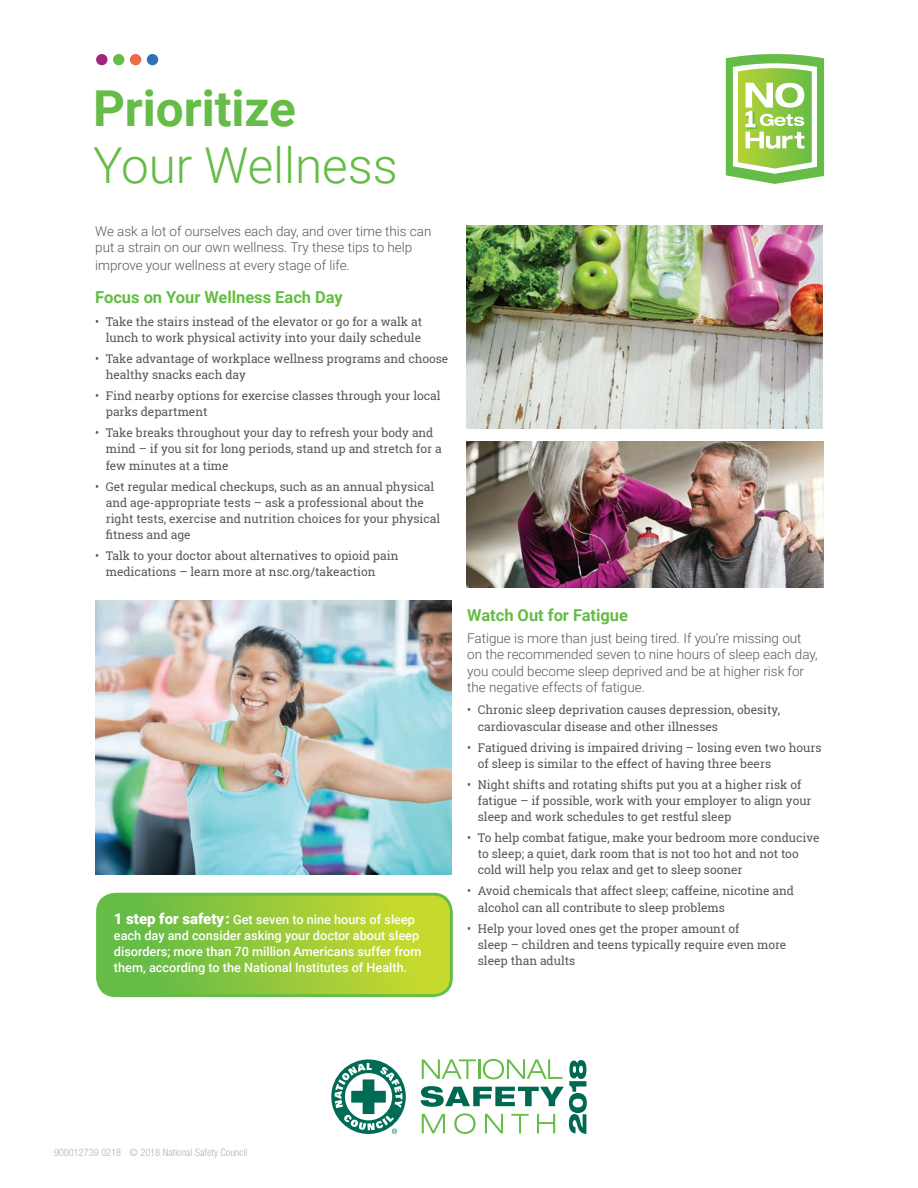
<style>
.page{position:relative;width:918px;height:1188px;background:#fff}
.page>*{position:absolute;margin:0;border:0;box-sizing:border-box;transform-origin:0 0}
.t1{font:300 49.5px/57px "Roboto";color:#65bc46}
.t2{font:700 16.5px "Roboto";color:#65bc46}
.t3{font:300 13.5px/16.2px "Roboto";color:#57585a}
.t4{font:500 12.75px/16.2px "Roboto";color:#fff}
.t5{font:12px/16.2px "Roboto Slab";color:#57585a}
.t6{font:300 condensed 10.35px "Helvetica Neue LT Std";color:#b2b3b7}
.s1{font-weight:700}
.s2{font-weight:900;font-size:15px}
</style>
<div class="page">
<svg style="left:98px;top:894px;width:353px;height:102px;background:#96c93b"></svg>
<div style="left:96px;top:54px;width:12px;height:11px;background:#9f257d;border-radius:50%"></div>
<div style="left:130px;top:54px;width:11px;height:11px;background:#ec6b48;border-radius:50%"></div>
<div style="left:147px;top:54px;width:11px;height:11px;background:#3170b8;border-radius:50%"></div>
<div style="left:113px;top:54px;width:11px;height:11px;background:#65bc46;border-radius:50%"></div>
<div style="left:96px;top:893px;width:357px;height:104px;border:3px solid #65bc46;border-radius:18px"></div>
<img style="left:95px;top:600px;width:356px;height:275px">
<svg style="left:726px;top:54px;width:98px;height:130px"></svg>
<img style="left:467px;top:442px;width:357px;height:145px">
<img style="left:467px;top:226px;width:356px;height:203px">
<svg style="left:421px;top:1059px;width:166px;height:75px"></svg>
<svg style="left:331px;top:1059px;width:75px;height:75px"></svg>
<svg style="left:335px;top:1063px;width:68px;height:71px"></svg>
<h1 class="t1" style="left:93px;top:78px;width:306px"><span class="s1">Prioritize<br></span>Your Wellness</h1>
<p class="t3" style="left:95px;top:223px;width:338px">We ask a lot of ourselves each day, and over time this can put a strain on our own wellness. Try these tips to help</p>
<p class="t3" style="left:95px;top:257px;width:256px">improve your wellness at every stage of life.</p>
<h2 class="t2" style="left:95px;top:286px;width:249px">Focus on Your Wellness Each Day</h2>
<p class="t5" style="left:95px;top:313px;width:328px;text-align:right">• Take the stairs instead of the elevator or go for a walk at lunch to work physical activity into your daily schedule</p>
<p class="t5" style="left:106px;top:350px;width:344px;text-indent:-10px">• Take advantage of workplace wellness programs and choose healthy snacks each day</p>
<p class="t5" style="left:106px;top:387px;width:336px;text-indent:-10px">• Find nearby options for exercise classes through your local parks department</p>
<p class="t5" style="left:106px;top:425px;width:337px;text-indent:-10px">• Take breaks throughout your day to refresh your body and mind – if you sit for long periods, stand up and stretch for a few minutes at a time</p>
<p class="t5" style="left:106px;top:478px;width:336px;text-indent:-10px">• Get regular medical checkups, such as an annual physical and age-appropriate tests – ask a professional about the right tests, exercise and nutrition choices for your physical</p>
<p class="t5" style="left:106px;top:527px;width:87px">fitness and age</p>
<p class="t5" style="left:106px;top:548px;width:294px;text-indent:-10px">• Talk to your doctor about alternatives to opioid pain medications – learn more at nsc.org/takeaction</p>
<p class="t4" style="left:114px;top:911px;width:309px"><span class="s2">1 step for safety:</span> Get seven to nine hours of sleep each day and consider asking your doctor about sleep disorders; more than 70 million Americans suffer from them, according to the National Institutes of Health.</p>
<h2 class="t2" style="left:467px;top:603px;width:162px">Watch Out for Fatigue</h2>
<p class="t3" style="left:467px;top:630px;width:352px">Fatigue is more than just being tired. If you’re missing out on the recommended seven to nine hours of sleep each day, you could become sleep deprived and be at higher risk for the negative effects of fatigue.</p>
<p class="t5" style="left:478px;top:702px;width:304px;text-indent:-10px">• Chronic sleep deprivation causes depression, obesity, cardiovascular disease and other illnesses</p>
<p class="t5" style="left:478px;top:739px;width:345px;text-indent:-10px">• Fatigued driving is impaired driving – losing even two hours of sleep is similar to the effect of having three beers</p>
<p class="t5" style="left:478px;top:776px;width:335px;text-indent:-10px">• Night shifts and rotating shifts put you at a higher risk of fatigue – if possible, work with your employer to align your sleep and work schedules to get restful sleep</p>
<p class="t5" style="left:478px;top:829px;width:343px;text-indent:-10px">• To help combat fatigue, make your bedroom more conducive to sleep; a quiet, dark room that is not too hot and not too cold will help you relax and get to sleep sooner</p>
<p class="t5" style="left:478px;top:883px;width:318px;text-indent:-10px">• Avoid chemicals that affect sleep; caffeine, nicotine and alcohol can all contribute to sleep problems</p>
<p class="t5" style="left:478px;top:920px;width:310px;text-indent:-10px">• Help your loved ones get the proper amount of<br>sleep – children and teens typically require even more sleep than adults</p>
<p class="t6" style="left:54px;top:1147px;width:195px">900012739 0218 © 2018 National Safety Council</p>
</div>
